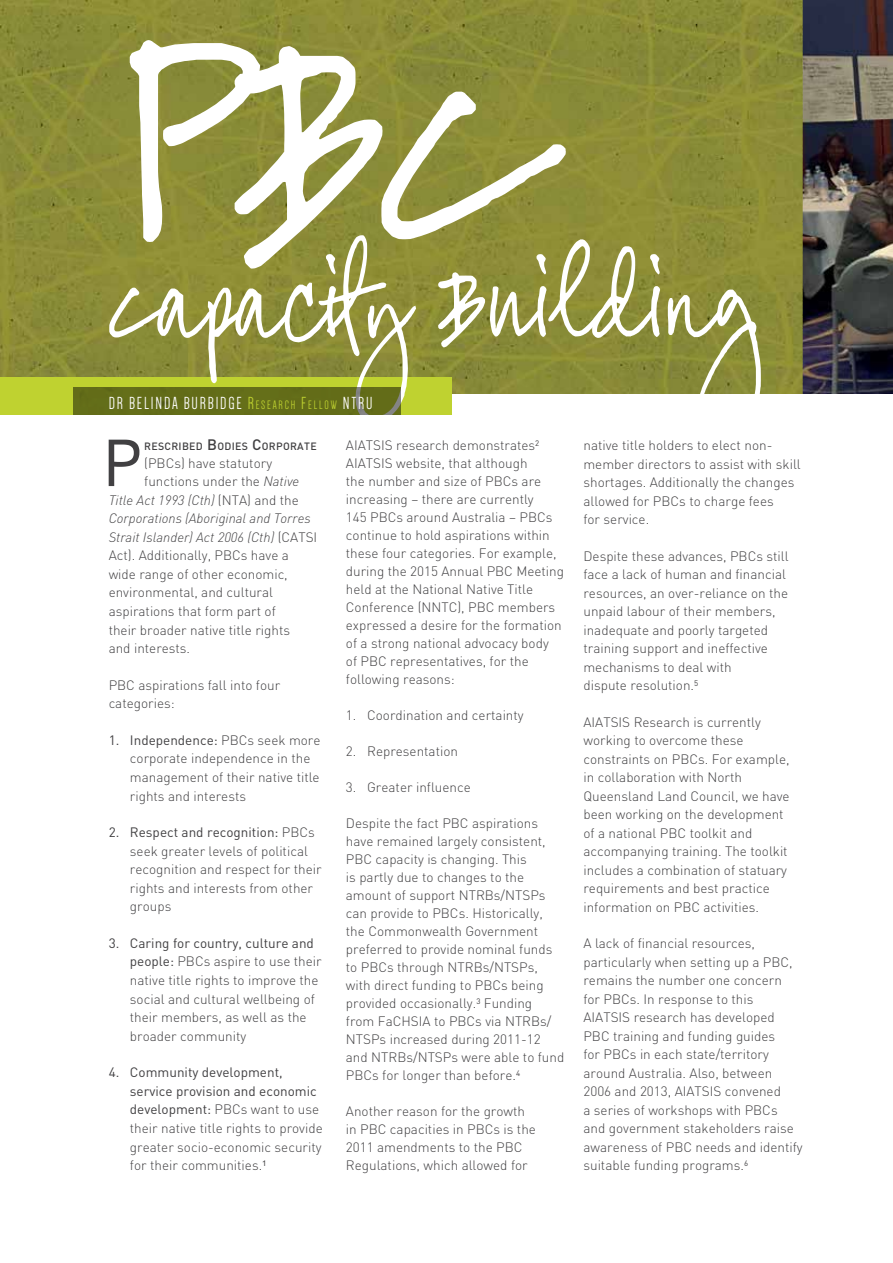
<style>
.page{position:relative;width:893px;height:1263px;background:#fff}
.page>*{position:absolute;margin:0;border:0;box-sizing:border-box;transform-origin:0 0}
.t1{font:225px "FG Jasmine 2";color:#fff}
.t2{font:75.9px "FG Jasmine 2";color:#fff;scale:.91 1}
.t3{font:66.9px "Cantarell";color:#414042}
.t4{font:18px "Dense";letter-spacing:.1em;color:#fff}
.t5{font:300 13.5px/18.5px "DINOT";color:#414042}
.t6{font:italic 300 13.5px "DINOT";color:#414042}
.t7{font:500 10.5px "DINOT";letter-spacing:.03em;color:#414042}
.s1{color:#bfd230}
.s2{font-size:12.6px;color:#bfd230}
.s3{font-size:15px}
.s4{font-style:italic}
.s5{font-style:normal}
.s6{font-weight:400}
</style>
<div class="page">
<img style="left:0;top:0;width:803px;height:394px">
<img style="left:803px;top:0;width:90px;height:394px">
<div style="left:0;top:377px;width:451px;height:37px;background:#bfd230"></div>
<div style="left:74px;top:387px;width:327px;height:28px;background:#636c18"></div>
<h1 class="t1" style="left:127px;top:25px;width:399px">PBC</h1>
<h2 class="t2" style="left:108px;top:265px;width:714px">Capacity Building</h2>
<h3 class="t4" style="left:109px;top:394px;width:265px">DR BELINDA BURBIDGE <span class="s1">R</span> <span class="s2">ESEARCH</span> <span class="s1">F</span><span class="s2">ELLOW</span> NTRU</h3>
<h3 class="t3" style="left:99px;top:416px;width:45px">P</h3>
<p class="t7" style="left:144px;top:440px;width:174px">RESCRIBED <span class="s3">B</span>ODIES <span class="s3">C</span>ORPORATE</p>
<p class="t5" style="left:346px;top:436px;width:220px;line-height:18px">AIATSIS research demonstrates<sup>2<br></sup>AIATSIS website, that although<br>the number and size of PBCs are increasing – there are currently<br>145 PBCs around Australia – PBCs continue to hold aspirations within these four categories. For example, during the 2015 Annual PBC Meeting held at the National Native Title<br>Conference (NNTC), PBC members expressed a desire for the formation of a strong national advocacy body<br>of PBC representatives, for the following reasons:</p>
<p class="t5" style="left:346px;top:706px;width:179px">1. Coordination and certainty</p>
<p class="t5" style="left:346px;top:742px;width:114px">2. Representation</p>
<p class="t5" style="left:346px;top:778px;width:126px">3. Greater influence</p>
<p class="t5" style="left:346px;top:814px;width:220px;line-height:18px">Despite the fact PBC aspirations have remained largely consistent,<br>PBC capacity is changing. This<br>is partly due to changes to the amount of support NTRBs/NTSPs can provide to PBCs. Historically, the Commonwealth Government preferred to provide nominal funds to PBCs through NTRBs/NTSPs, with direct funding to PBCs being provided occasionally.<sup>3</sup> Funding<br>from FaCHSIA to PBCs via NTRBs/<br>NTSPs increased during 2011-12 and NTRBs/NTSPs were able to fund<br>PBCs for longer than before.<sup>4</sup></p>
<p class="t5" style="left:346px;top:1102px;width:192px;line-height:18px">Another reason for the growth in PBC capacities in PBCs is the<br>2011 amendments to the PBC<br>Regulations, which allowed for</p>
<p class="t5" style="left:583px;top:436px;width:219px">native title holders to elect non&shy;member directors to assist with skill shortages. Additionally the changes allowed for PBCs to charge fees<br>for service.</p>
<p class="t5" style="left:583px;top:546px;width:207px">Despite these advances, PBCs still face a lack of human and financial resources, an over-reliance on the unpaid labour of their members, inadequate and poorly targeted training support and ineffective mechanisms to deal with<br>dispute resolution.<sup>5</sup></p>
<p class="t5" style="left:583px;top:712px;width:208px">AIATSIS Research is currently working to overcome these constraints on PBCs. For example, in collaboration with North<br>Queensland Land Council, we have been working on the development of a national PBC toolkit and accompanying training. The toolkit includes a combination of statuary requirements and best practice information on PBC activities.</p>
<p class="t5" style="left:583px;top:934px;width:221px">A lack of financial resources, particularly when setting up a PBC, remains the number one concern<br>for PBCs. In response to this<br>AIATSIS research has developed<br>PBC training and funding guides<br>for PBCs in each state/territory around Australia. Also, between<br>2006 and 2013, AIATSIS convened<br>a series of workshops with PBCs and government stakeholders raise awareness of PBC needs and identify suitable funding programs.<sup>6</sup></p>
<p class="t5" style="left:144px;top:454px;width:129px">(PBCs) have statutory</p>
<p class="t5" style="left:144px;top:472px;width:156px">functions under the <span class="s4">Native</span></p>
<p class="t6" style="left:109px;top:491px;width:192px">Title Act 1993 (Cth) <span class="s5">(NTA) and the</span></p>
<p class="t6" style="left:109px;top:510px;width:204px">Corporations (Aboriginal and Torres</p>
<p class="t6" style="left:109px;top:529px;width:210px">Strait Islander) Act 2006 (Cth) <span class="s5">(CATSI</span></p>
<p class="t5" style="left:109px;top:546px;width:182px">Act). Additionally, PBCs have a</p>
<p class="t5" style="left:109px;top:565px;width:181px">wide range of other economic,</p>
<p class="t5" style="left:109px;top:583px;width:166px">environmental, and cultural</p>
<p class="t5" style="left:109px;top:602px;width:169px">aspirations that form part of</p>
<p class="t5" style="left:109px;top:620px;width:183px">their broader native title rights</p>
<p class="t5" style="left:109px;top:639px;width:83px">and interests.</p>
<p class="t5" style="left:109px;top:675px;width:173px">PBC aspirations fall into four categories:</p>
<p class="t5" style="left:130px;top:730px;width:192px;text-indent:-21px"><span class="s6">1. Independence:</span> PBCs seek more corporate independence in the management of their native title rights and interests</p>
<p class="t5" style="left:130px;top:823px;width:193px;text-indent:-21px"><span class="s6">2. Respect and recognition:</span> PBCs seek greater levels of political recognition and respect for their rights and interests from other groups</p>
<p class="t5" style="left:130px;top:934px;width:193px;text-indent:-21px"><span class="s6">3. Caring for country, culture and people:</span> PBCs aspire to use their native title rights to improve the social and cultural wellbeing of their members, as well as the broader community</p>
<p class="t5" style="left:130px;top:1063px;width:194px;text-indent:-21px"><span class="s6">4. Community development, service provision and economic development:</span> PBCs want to use their native title rights to provide greater socio-economic security for their communities.<sup>1</sup></p>
</div>
